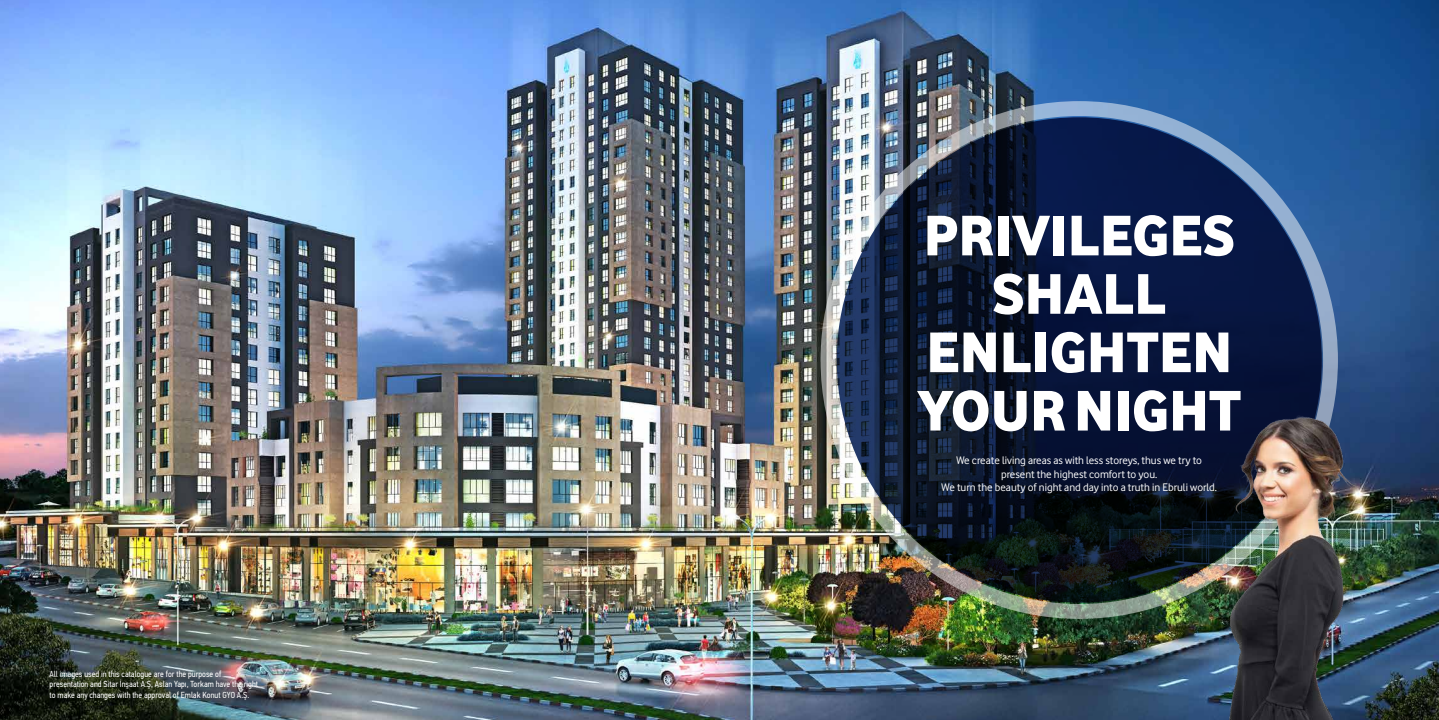
<style>
.page{position:relative;width:1439px;height:720px;background:#fff}
.page>*{position:absolute;margin:0;border:0;box-sizing:border-box;transform-origin:0 0}
.t1{font:59.24px/58.4px "Vodafone Ex B";color:#fff;text-align:center}
.t2{font:11.38px/13.7px "Vodafone Rg";color:#fff;text-align:center}
.t3{font:8.75px/10.5px "PF Din Text Cond Pro";color:#fff}
</style>
<div class="page">
<img style="left:0;top:0;width:1439px;height:719px">
<div style="left:820px;top:101px;width:518px;height:517px;border:15px solid #fff;border-radius:50%"></div>
<svg style="left:836px;top:117px;width:485px;height:485px;background:#0a1734"></svg>
<img style="left:1156px;top:399px;width:266px;height:320px">
<p class="t3" style="left:50px;top:668px;width:210px">All images used in this catalogue are for the purpose of presentation and Sitar İnşaat A.Ş, Aslan Yapı, Torkam have the right to make any changes with the approval of Emlak Konut GYO A.Ş.</p>
<h1 class="t1" style="left:917px;top:204px;width:325px">PRIVILEGES<br>SHALL<br>ENLIGHTEN<br>YOUR NIGHT</h1>
<h2 class="t2" style="left:941px;top:453px;width:277px">We create living areas as with less storeys, thus we try to present the highest comfort to you.<br>We turn the beauty of night and day into a truth in Ebruli world.</h2>
</div>
